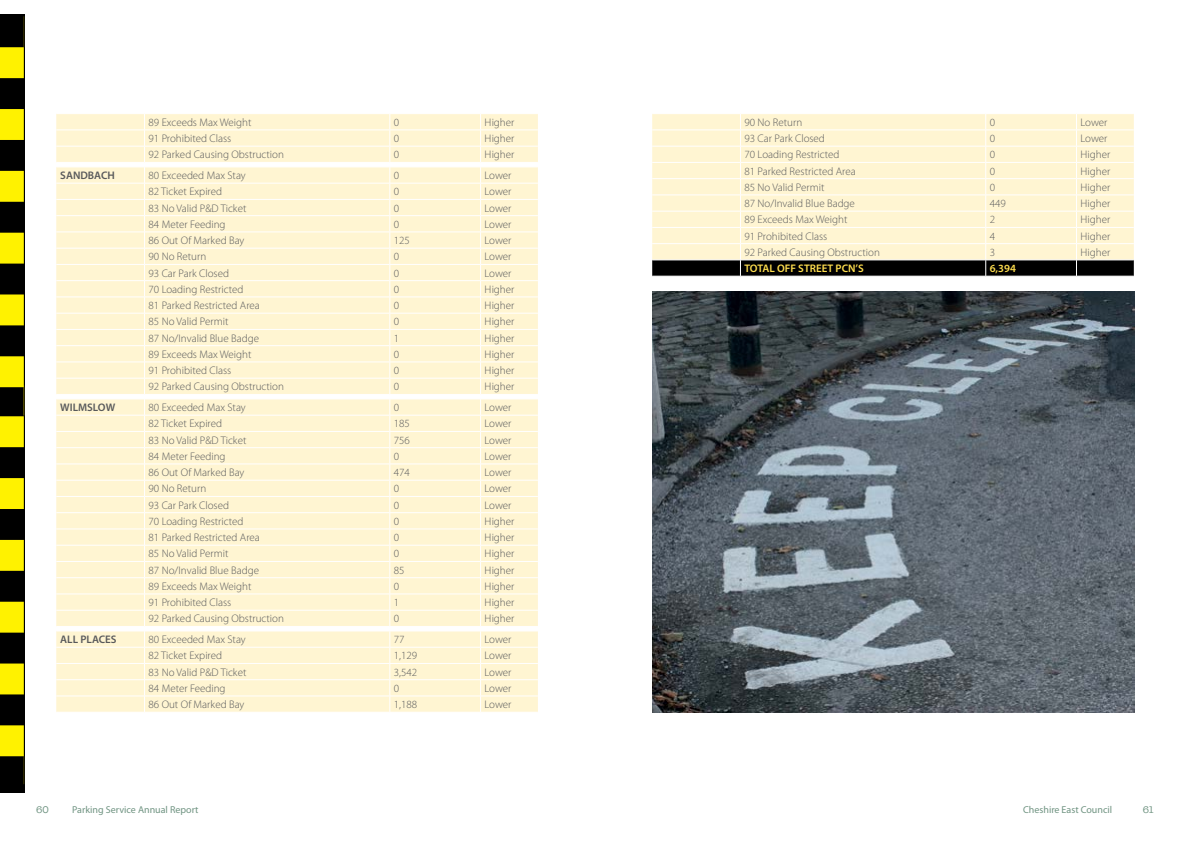
<style>
.page{position:relative;width:1191px;height:842px;background:#fff}
.page>*{position:absolute;margin:0;border:0;box-sizing:border-box;transform-origin:0 0}
.t1{font:300 11px "Myriad Pro";color:#58595b}
.t2{font:600 11px "Myriad Pro";color:#58595b}
.t3{font:600 11px "Myriad Pro";color:#ffdf4f}
.t4{font:10px "Myriad Pro";color:#709482}
.t5{font:10px "American Typewriter";color:#709482}
</style>
<div class="page">
<svg style="left:652px;top:114px;width:481px;height:162px;background:#e7dec1"></svg>
<img style="left:652px;top:291px;width:482px;height:421px">
<svg style="left:56px;top:114px;width:482px;height:598px;background:#fff5d5"></svg>
<svg style="left:0;top:16px;width:24px;height:768px;background:#7b7400"></svg>
<p class="t1" style="left:148px;top:116px;width:104px">89 Exceeds Max Weight</p>
<p class="t1" style="left:394px;top:116px;width:7px">0</p>
<p class="t1" style="left:484px;top:116px;width:31px">Higher</p>
<p class="t1" style="left:148px;top:132px;width:84px">91 Prohibited Class</p>
<p class="t1" style="left:394px;top:132px;width:7px">0</p>
<p class="t1" style="left:484px;top:132px;width:31px">Higher</p>
<p class="t1" style="left:148px;top:149px;width:137px">92 Parked Causing Obstruction</p>
<p class="t1" style="left:394px;top:149px;width:7px">0</p>
<p class="t1" style="left:484px;top:149px;width:31px">Higher</p>
<p class="t2" style="left:60px;top:169px;width:56px">SANDBACH</p>
<p class="t1" style="left:148px;top:169px;width:99px">80 Exceeded Max Stay</p>
<p class="t1" style="left:394px;top:169px;width:7px">0</p>
<p class="t1" style="left:484px;top:169px;width:28px">Lower</p>
<p class="t1" style="left:148px;top:186px;width:75px">82 Ticket Expired</p>
<p class="t1" style="left:394px;top:186px;width:7px">0</p>
<p class="t1" style="left:484px;top:186px;width:28px">Lower</p>
<p class="t1" style="left:148px;top:202px;width:99px">83 No Valid P&amp;D Ticket</p>
<p class="t1" style="left:394px;top:202px;width:7px">0</p>
<p class="t1" style="left:484px;top:202px;width:28px">Lower</p>
<p class="t1" style="left:148px;top:218px;width:78px">84 Meter Feeding</p>
<p class="t1" style="left:394px;top:218px;width:7px">0</p>
<p class="t1" style="left:484px;top:218px;width:28px">Lower</p>
<p class="t1" style="left:148px;top:234px;width:97px">86 Out Of Marked Bay</p>
<p class="t1" style="left:394px;top:234px;width:18px">125</p>
<p class="t1" style="left:484px;top:234px;width:28px">Lower</p>
<p class="t1" style="left:148px;top:251px;width:59px">90 No Return</p>
<p class="t1" style="left:394px;top:251px;width:7px">0</p>
<p class="t1" style="left:484px;top:251px;width:28px">Lower</p>
<p class="t1" style="left:148px;top:267px;width:82px">93 Car Park Closed</p>
<p class="t1" style="left:394px;top:267px;width:7px">0</p>
<p class="t1" style="left:484px;top:267px;width:28px">Lower</p>
<p class="t1" style="left:148px;top:283px;width:97px">70 Loading Restricted</p>
<p class="t1" style="left:394px;top:283px;width:7px">0</p>
<p class="t1" style="left:484px;top:283px;width:31px">Higher</p>
<p class="t1" style="left:148px;top:299px;width:113px">81 Parked Restricted Area</p>
<p class="t1" style="left:394px;top:299px;width:7px">0</p>
<p class="t1" style="left:484px;top:299px;width:31px">Higher</p>
<p class="t1" style="left:148px;top:316px;width:81px">85 No Valid Permit</p>
<p class="t1" style="left:394px;top:316px;width:7px">0</p>
<p class="t1" style="left:484px;top:316px;width:31px">Higher</p>
<p class="t1" style="left:148px;top:332px;width:112px">87 No/Invalid Blue Badge</p>
<p class="t1" style="left:394px;top:332px;width:7px">1</p>
<p class="t1" style="left:484px;top:332px;width:31px">Higher</p>
<p class="t1" style="left:148px;top:348px;width:104px">89 Exceeds Max Weight</p>
<p class="t1" style="left:394px;top:348px;width:7px">0</p>
<p class="t1" style="left:484px;top:348px;width:31px">Higher</p>
<p class="t1" style="left:148px;top:364px;width:84px">91 Prohibited Class</p>
<p class="t1" style="left:394px;top:364px;width:7px">0</p>
<p class="t1" style="left:484px;top:364px;width:31px">Higher</p>
<p class="t1" style="left:148px;top:381px;width:137px">92 Parked Causing Obstruction</p>
<p class="t1" style="left:394px;top:381px;width:7px">0</p>
<p class="t1" style="left:484px;top:381px;width:31px">Higher</p>
<p class="t2" style="left:60px;top:401px;width:56px">WILMSLOW</p>
<p class="t1" style="left:148px;top:401px;width:99px">80 Exceeded Max Stay</p>
<p class="t1" style="left:394px;top:401px;width:7px">0</p>
<p class="t1" style="left:484px;top:401px;width:28px">Lower</p>
<p class="t1" style="left:148px;top:418px;width:75px">82 Ticket Expired</p>
<p class="t1" style="left:394px;top:418px;width:18px">185</p>
<p class="t1" style="left:484px;top:418px;width:28px">Lower</p>
<p class="t1" style="left:148px;top:434px;width:99px">83 No Valid P&amp;D Ticket</p>
<p class="t1" style="left:394px;top:434px;width:18px">756</p>
<p class="t1" style="left:484px;top:434px;width:28px">Lower</p>
<p class="t1" style="left:148px;top:450px;width:78px">84 Meter Feeding</p>
<p class="t1" style="left:394px;top:450px;width:7px">0</p>
<p class="t1" style="left:484px;top:450px;width:28px">Lower</p>
<p class="t1" style="left:148px;top:466px;width:97px">86 Out Of Marked Bay</p>
<p class="t1" style="left:394px;top:466px;width:18px">474</p>
<p class="t1" style="left:484px;top:466px;width:28px">Lower</p>
<p class="t1" style="left:148px;top:483px;width:59px">90 No Return</p>
<p class="t1" style="left:394px;top:483px;width:7px">0</p>
<p class="t1" style="left:484px;top:483px;width:28px">Lower</p>
<p class="t1" style="left:148px;top:499px;width:82px">93 Car Park Closed</p>
<p class="t1" style="left:394px;top:499px;width:7px">0</p>
<p class="t1" style="left:484px;top:499px;width:28px">Lower</p>
<p class="t1" style="left:148px;top:515px;width:97px">70 Loading Restricted</p>
<p class="t1" style="left:394px;top:515px;width:7px">0</p>
<p class="t1" style="left:484px;top:515px;width:31px">Higher</p>
<p class="t1" style="left:148px;top:531px;width:113px">81 Parked Restricted Area</p>
<p class="t1" style="left:394px;top:531px;width:7px">0</p>
<p class="t1" style="left:484px;top:531px;width:31px">Higher</p>
<p class="t1" style="left:148px;top:548px;width:81px">85 No Valid Permit</p>
<p class="t1" style="left:394px;top:548px;width:7px">0</p>
<p class="t1" style="left:484px;top:548px;width:31px">Higher</p>
<p class="t1" style="left:148px;top:564px;width:112px">87 No/Invalid Blue Badge</p>
<p class="t1" style="left:394px;top:564px;width:12px">85</p>
<p class="t1" style="left:484px;top:564px;width:31px">Higher</p>
<p class="t1" style="left:148px;top:580px;width:104px">89 Exceeds Max Weight</p>
<p class="t1" style="left:394px;top:580px;width:7px">0</p>
<p class="t1" style="left:484px;top:580px;width:31px">Higher</p>
<p class="t1" style="left:148px;top:596px;width:84px">91 Prohibited Class</p>
<p class="t1" style="left:394px;top:596px;width:7px">1</p>
<p class="t1" style="left:484px;top:596px;width:31px">Higher</p>
<p class="t1" style="left:148px;top:613px;width:137px">92 Parked Causing Obstruction</p>
<p class="t1" style="left:394px;top:613px;width:7px">0</p>
<p class="t1" style="left:484px;top:613px;width:31px">Higher</p>
<p class="t2" style="left:60px;top:633px;width:58px">ALL PLACES</p>
<p class="t1" style="left:148px;top:633px;width:99px">80 Exceeded Max Stay</p>
<p class="t1" style="left:394px;top:633px;width:12px">77</p>
<p class="t1" style="left:484px;top:633px;width:28px">Lower</p>
<p class="t1" style="left:148px;top:650px;width:75px">82 Ticket Expired</p>
<p class="t1" style="left:394px;top:650px;width:25px">1,129</p>
<p class="t1" style="left:484px;top:650px;width:28px">Lower</p>
<p class="t1" style="left:148px;top:666px;width:99px">83 No Valid P&amp;D Ticket</p>
<p class="t1" style="left:394px;top:666px;width:25px">3,542</p>
<p class="t1" style="left:484px;top:666px;width:28px">Lower</p>
<p class="t1" style="left:148px;top:682px;width:78px">84 Meter Feeding</p>
<p class="t1" style="left:394px;top:682px;width:7px">0</p>
<p class="t1" style="left:484px;top:682px;width:28px">Lower</p>
<p class="t1" style="left:148px;top:698px;width:97px">86 Out Of Marked Bay</p>
<p class="t1" style="left:394px;top:698px;width:25px">1,188</p>
<p class="t1" style="left:484px;top:698px;width:28px">Lower</p>
<p class="t1" style="left:744px;top:116px;width:59px">90 No Return</p>
<p class="t1" style="left:989px;top:116px;width:7px">0</p>
<p class="t1" style="left:1080px;top:116px;width:28px">Lower</p>
<p class="t1" style="left:744px;top:132px;width:82px">93 Car Park Closed</p>
<p class="t1" style="left:989px;top:132px;width:7px">0</p>
<p class="t1" style="left:1080px;top:132px;width:28px">Lower</p>
<p class="t1" style="left:744px;top:149px;width:97px">70 Loading Restricted</p>
<p class="t1" style="left:989px;top:149px;width:7px">0</p>
<p class="t1" style="left:1080px;top:149px;width:31px">Higher</p>
<p class="t1" style="left:744px;top:165px;width:113px">81 Parked Restricted Area</p>
<p class="t1" style="left:989px;top:165px;width:7px">0</p>
<p class="t1" style="left:1080px;top:165px;width:31px">Higher</p>
<p class="t1" style="left:744px;top:181px;width:81px">85 No Valid Permit</p>
<p class="t1" style="left:989px;top:181px;width:7px">0</p>
<p class="t1" style="left:1080px;top:181px;width:31px">Higher</p>
<p class="t1" style="left:744px;top:197px;width:112px">87 No/Invalid Blue Badge</p>
<p class="t1" style="left:989px;top:197px;width:18px">449</p>
<p class="t1" style="left:1080px;top:197px;width:31px">Higher</p>
<p class="t1" style="left:744px;top:214px;width:104px">89 Exceeds Max Weight</p>
<p class="t1" style="left:989px;top:214px;width:7px">2</p>
<p class="t1" style="left:1080px;top:214px;width:31px">Higher</p>
<p class="t1" style="left:744px;top:230px;width:84px">91 Prohibited Class</p>
<p class="t1" style="left:989px;top:230px;width:7px">4</p>
<p class="t1" style="left:1080px;top:230px;width:31px">Higher</p>
<p class="t1" style="left:744px;top:246px;width:137px">92 Parked Causing Obstruction</p>
<p class="t1" style="left:989px;top:246px;width:7px">3</p>
<p class="t1" style="left:1080px;top:246px;width:31px">Higher</p>
<p class="t3" style="left:744px;top:262px;width:121px">TOTAL OFF STREET PCN’S</p>
<p class="t3" style="left:989px;top:262px;width:28px">6,394</p>
<p class="t5" style="left:36px;top:802px;width:14px">60</p>
<p class="t4" style="left:72px;top:805px;width:128px">Parking Service Annual Report</p>
<p class="t4" style="left:1023px;top:805px;width:91px">Cheshire East Council</p>
<p class="t5" style="left:1142px;top:802px;width:13px">61</p>
</div>
